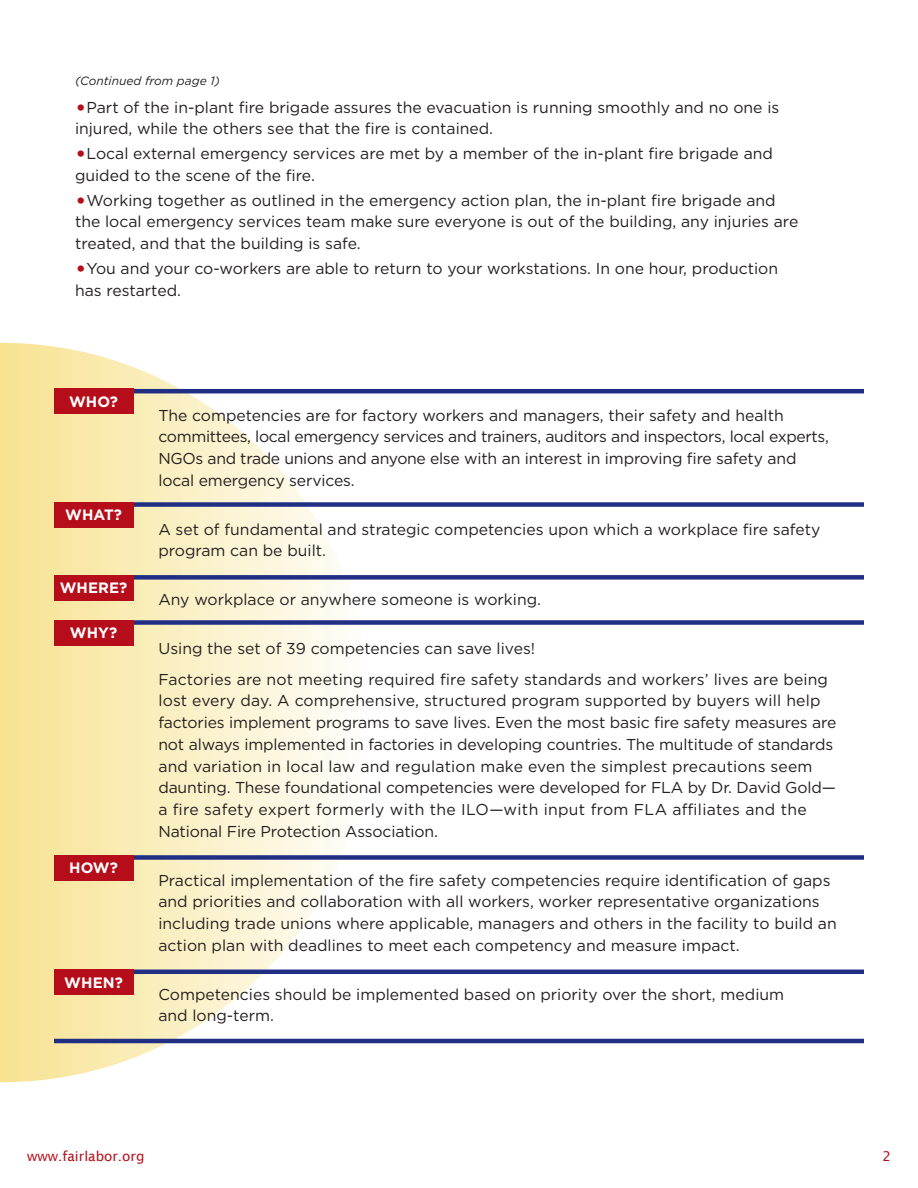
<style>
.page{position:relative;width:918px;height:1188px;background:#fff}
.page>*{position:absolute;margin:0;border:0;box-sizing:border-box;transform-origin:0 0}
.main_body_text{font:15.75px/21.8px "Gotham";color:#231f20}
.main_body_text-2{font:15.75px/21.8px "Gotham";letter-spacing:-.02em;color:#231f20}
.main_body_text-3{font:700 15px "Gotham";letter-spacing:.005em;color:#fff}
.t1{font:13.5px "Lucida Sans";color:#b50e1a}
.main_body_text-4{font:italic 12px "Gotham";color:#231f20}
.s1{font-size:24px;color:#b50e1a}
</style>
<div class="page">
<svg style="left:0;top:343px;width:371px;height:739px"></svg>
<div style="left:54px;top:502px;width:810px;height:5px;background:#202e84"></div>
<div style="left:54px;top:575px;width:810px;height:5px;background:#202e84"></div>
<div style="left:54px;top:620px;width:810px;height:5px;background:#202e84"></div>
<div style="left:54px;top:855px;width:810px;height:5px;background:#202e84"></div>
<hr style="left:54px;top:970px;width:810px;height:4px;background:#202e84">
<hr style="left:54px;top:1039px;width:810px;height:4px;background:#202e84">
<div style="left:54px;top:502px;width:79px;height:25px;background:#b50e1a"></div>
<div style="left:54px;top:575px;width:79px;height:25px;background:#b50e1a"></div>
<div style="left:54px;top:620px;width:79px;height:25px;background:#b50e1a"></div>
<div style="left:54px;top:855px;width:79px;height:25px;background:#b50e1a"></div>
<div style="left:54px;top:970px;width:79px;height:25px;background:#b50e1a"></div>
<hr style="left:54px;top:389px;width:810px;height:4px;background:#202e84">
<div style="left:54px;top:389px;width:79px;height:25px;background:#b50e1a"></div>
<p class="main_body_text-4" style="left:75px;top:73px;width:146px">(Continued from page 1)</p>
<p class="main_body_text" style="left:75px;top:96px;width:706px"><span class="s1">•</span>Part of the in-plant fire brigade assures the evacuation is running smoothly and no one is injured, while the others see that the fire is contained.</p>
<p class="main_body_text" style="left:75px;top:142px;width:699px"><span class="s1">•</span>Local external emergency services are met by a member of the in-plant fire brigade and guided to the scene of the fire.</p>
<p class="main_body_text" style="left:75px;top:189px;width:725px"><span class="s1">•</span>Working together as outlined in the emergency action plan, the in-plant fire brigade and the local emergency services team make sure everyone is out of the building, any injuries are treated, and that the building is safe.</p>
<p class="main_body_text" style="left:75px;top:257px;width:705px"><span class="s1">•</span>You and your co-workers are able to return to your workstations. In one hour, production has restarted.</p>
<p class="main_body_text-3" style="left:69px;top:392px;width:51px">WHO?</p>
<p class="main_body_text-3" style="left:65px;top:505px;width:58px">WHAT?</p>
<p class="main_body_text-3" style="left:60px;top:578px;width:69px">WHERE?</p>
<p class="main_body_text-3" style="left:70px;top:623px;width:49px">WHY?</p>
<p class="main_body_text-3" style="left:69px;top:858px;width:50px">HOW?</p>
<p class="main_body_text-3" style="left:64px;top:972px;width:60px">WHEN?</p>
<p class="main_body_text-2" style="left:158px;top:404px;width:672px">The competencies are for factory workers and managers, their safety and health committees, local emergency services and trainers, auditors and inspectors, local experts, NGOs and trade unions and anyone else with an interest in improving fire safety and local emergency services.</p>
<p class="main_body_text" style="left:158px;top:518px;width:664px">A set of fundamental and strategic competencies upon which a workplace fire safety program can be built.</p>
<p class="main_body_text" style="left:158px;top:588px;width:384px">Any workplace or anywhere someone is working.</p>
<p class="main_body_text" style="left:158px;top:637px;width:378px">Using the set of 39 competencies can save lives!</p>
<p class="main_body_text" style="left:158px;top:668px;width:679px">Factories are not meeting required fire safety standards and workers’ lives are being lost every day. A comprehensive, structured program supported by buyers will help factories implement programs to save lives. Even the most basic fire safety measures are not always implemented in factories in developing countries. The multitude of standards and variation in local law and regulation make even the simplest precautions seem daunting. These foundational competencies were developed for FLA by Dr. David Gold— a fire safety expert formerly with the ILO—with input from FLA affiliates and the National Fire Protection Association.</p>
<p class="main_body_text" style="left:158px;top:869px;width:680px">Practical implementation of the fire safety competencies require identification of gaps and priorities and collaboration with all workers, worker representative organizations including trade unions where applicable, managers and others in the facility to build an action plan with deadlines to meet each competency and measure impact.</p>
<p class="main_body_text" style="left:158px;top:983px;width:627px">Competencies should be implemented based on priority over the short, medium and long-term.</p>
<p class="t1" style="left:27px;top:1148px;width:119px">www.fairlabor.org</p>
<p class="t1" style="left:882px;top:1148px;width:10px">2</p>
</div>
